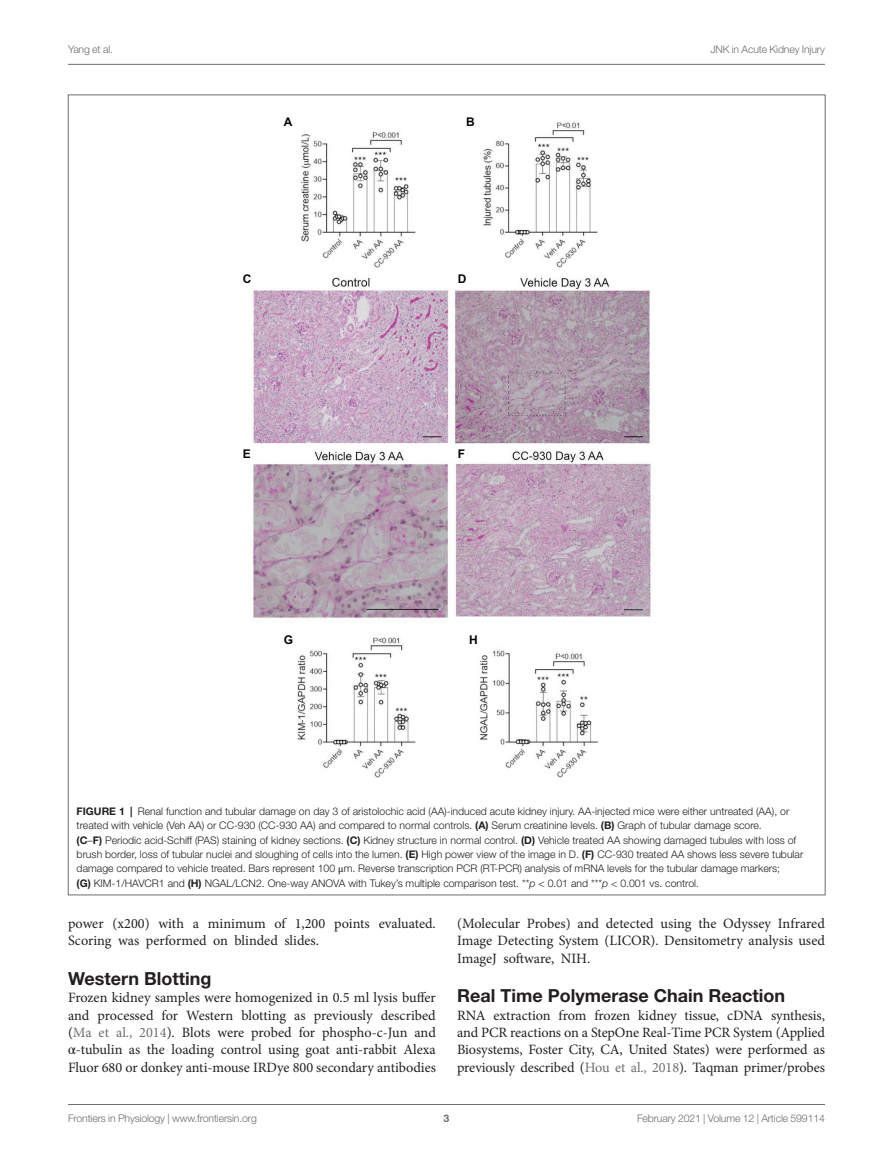
<style>
.page{position:relative;width:893px;height:1170px;background:#fff}
.page>*{position:absolute;margin:0;border:0;box-sizing:border-box;transform-origin:0 0}
.HEAD_2{font:700 18px "Helvetica Neue LT Std";color:#231f20}
.TEXT_FLUSH{font:14.25px/17.2px "Minion Pro";letter-spacing:-.005em;color:#231f20;text-align:justify}
.t1{font:700 12px "Arial";color:#040503}
.FIG_LEG{font:300 10.5px/14.2px "Helvetica Neue LT Std";color:#231f20}
.t2{font:300 10.5px "Helvetica Neue LT Std";letter-spacing:-.015em;color:#6c6d70}
.t3{font:700 10.5px "Helvetica Neue LT Std";color:#6c6d70}
.s1{font-weight:700}
.s2{font-family:"STIX General";font-weight:400}
.s3{font-style:italic}
.s4{color:#6c6d70}
.s5{font-family:"STIX General"}
</style>
<div class="page">
<hr style="left:68px;top:64px;width:757px;height:1px;background:#6c6d70">
<hr style="left:68px;top:1104px;width:757px;height:1px;background:#6c6d70">
<img style="left:252px;top:121px;width:400px;height:657px">
<p class="t2" style="left:68px;top:42px;width:47px">Yang et al.</p>
<p class="t2" style="left:710px;top:42px;width:116px">JNK in Acute Kidney Injury</p>
<p class="t1" style="left:284px;top:113px;width:10px">A</p>
<p class="t1" style="left:466px;top:113px;width:10px">B</p>
<p class="t1" style="left:243px;top:270px;width:10px">C</p>
<p class="t1" style="left:458px;top:270px;width:10px">D</p>
<p class="t1" style="left:243px;top:445px;width:10px">E</p>
<p class="t1" style="left:458px;top:445px;width:9px">F</p>
<p class="t1" style="left:284px;top:631px;width:11px">G</p>
<p class="t1" style="left:469px;top:631px;width:10px">H</p>
<p class="FIG_LEG" style="left:77px;top:804px;width:728px"><span class="s1">FIGURE 1 |</span> Renal function and tubular damage on day 3 of aristolochic acid (AA)-induced acute kidney injury. AA-injected mice were either untreated (AA), or treated with vehicle (Veh AA) or CC-930 (CC-930 AA) and compared to normal controls. <span class="s1">(A)</span> Serum creatinine levels. <span class="s1">(B)</span> Graph of tubular damage score.<br><span class="s1">(C</span>–<span class="s1">F)</span> Periodic acid-Schiff (PAS) staining of kidney sections. <span class="s1">(C)</span> Kidney structure in normal control. <span class="s1">(D)</span> Vehicle treated AA showing damaged tubules with loss of brush border, loss of tubular nuclei and sloughing of cells into the lumen. <span class="s1">(E)</span> High power view of the image in D. <span class="s1">(F)</span> CC-930 treated AA shows less severe tubular damage compared to vehicle treated. Bars represent 100 <span class="s2">μ</span>m. Reverse transcription PCR (RT-PCR) analysis of mRNA levels for the tubular damage markers;<br><span class="s1">(G)</span> KIM-1/HAVCR1 and <span class="s1">(H)</span> NGAL/LCN2. One-way ANOVA with Tukey’s multiple comparison test. **<span class="s3">p</span> &lt; 0.01 and ***<span class="s3">p</span> &lt; 0.001 vs. control.</p>
<p class="TEXT_FLUSH" style="left:68px;top:915px;width:369px">power (x200) with a minimum of 1,200 points evaluated.<br>Scoring was performed on blinded slides.</p>
<p class="HEAD_2" style="left:68px;top:967px;width:145px">Western Blotting</p>
<p class="TEXT_FLUSH" style="left:68px;top:989px;width:369px">Frozen kidney samples were homogenized in 0.5 ml lysis buffer and processed for Western blotting as previously described (<span class="s4">Ma et al., 2014</span>). Blots were probed for phospho-c-Jun and <span class="s5">α</span>-tubulin as the loading control using goat anti-rabbit Alexa Fluor 680 or donkey anti-mouse IRDye 800 secondary antibodies</p>
<p class="TEXT_FLUSH" style="left:457px;top:915px;width:369px">(Molecular Probes) and detected using the Odyssey Infrared Image Detecting System (LICOR). Densitometry analysis used ImageJ software, NIH.</p>
<p class="HEAD_2" style="left:457px;top:984px;width:329px">Real Time Polymerase Chain Reaction</p>
<p class="TEXT_FLUSH" style="left:457px;top:1006px;width:369px">RNA extraction from frozen kidney tissue, cDNA synthesis, and PCR reactions on a StepOne Real-Time PCR System (Applied Biosystems, Foster City, CA, United States) were performed as previously described (<span class="s4">Hou et al., 2018</span>). Taqman primer/probes</p>
<p class="t2" style="left:68px;top:1111px;width:190px">Frontiers in Physiology | www.frontiersin.org</p>
<p class="t3" style="left:444px;top:1111px;width:7px">3</p>
<p class="t2" style="left:637px;top:1111px;width:189px">February 2021 | Volume 12 | Article 599114</p>
</div>
